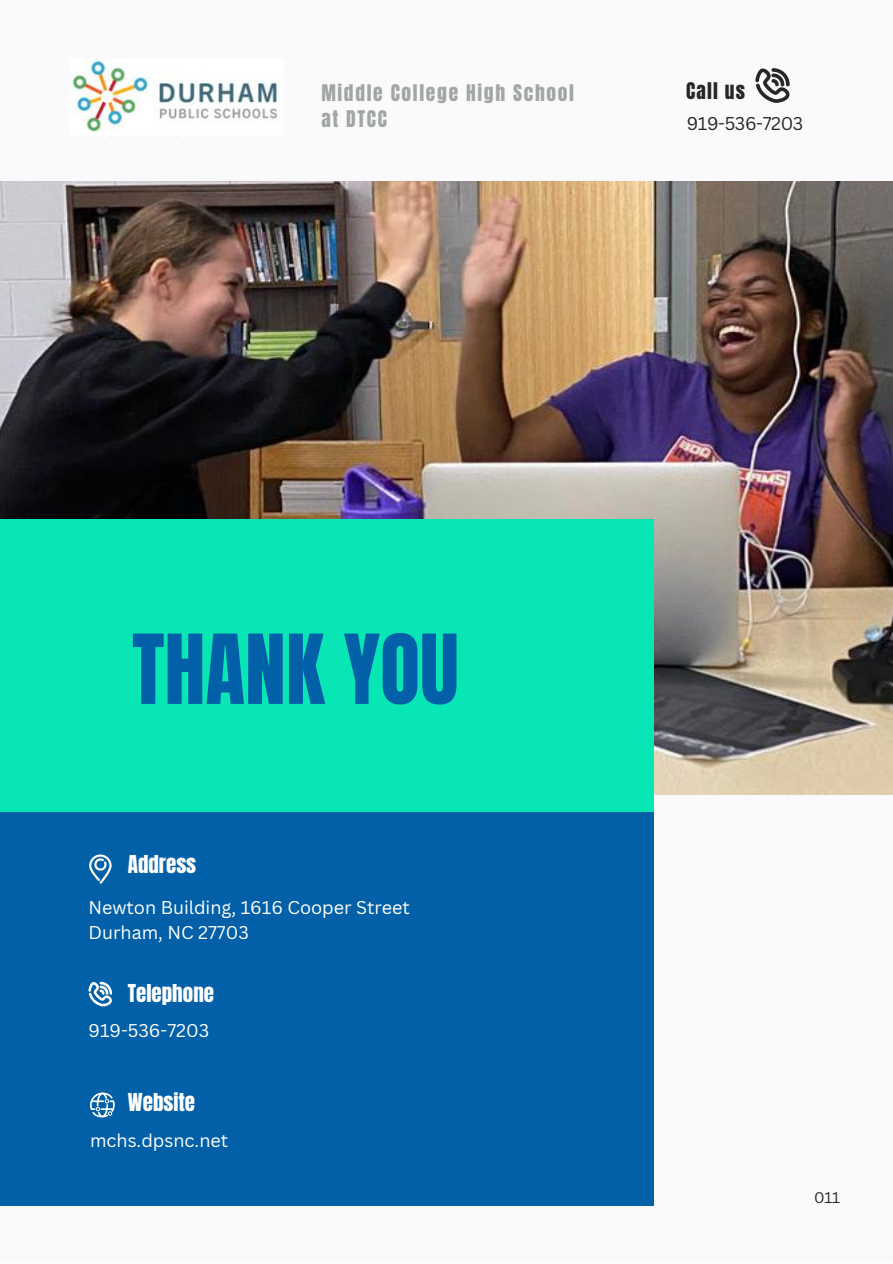
<style>
.page{position:relative;width:893px;height:1264px;background:#fff}
.page>*{position:absolute;margin:0;border:0;box-sizing:border-box;transform-origin:0 0}
.t1{font:81.9px "Anton";color:#0260a8}
.t2{font:21px "Anton";color:#fff}
.t3{font:19.5px "Anton";letter-spacing:.085em;color:#a2a6a6}
.t4{font:19.5px "Anton";letter-spacing:.06em;color:#272727}
.t5{font:18px/24.8px "Canva Sans";color:#fff}
.t6{font:18px "Canva Sans";letter-spacing:-.02em;color:#272727}
.t7{font:15px "Canva Sans";color:#272727}
</style>
<div class="page">
<div style="left:0;top:0;width:892px;height:1262px;background:#faf9fb"></div>
<img style="left:0;top:181px;width:892px;height:613px">
<div style="left:0;top:519px;width:654px;height:293px;background:#09e6b5"></div>
<div style="left:0;top:812px;width:654px;height:394px;background:#0260a8"></div>
<svg style="left:89px;top:854px;width:23px;height:29px"></svg>
<svg style="left:88px;top:981px;width:24px;height:25px"></svg>
<svg style="left:90px;top:1092px;width:25px;height:25px"></svg>
<svg style="left:755px;top:68px;width:34px;height:35px"></svg>
<img style="left:69px;top:58px;width:209px;height:74px">
<p class="t3" style="left:321px;top:79px;width:254px">Middle College High School</p>
<p class="t3" style="left:321px;top:105px;width:67px">at DTCC</p>
<p class="t4" style="left:686px;top:77px;width:60px">Call us</p>
<p class="t6" style="left:686px;top:111px;width:118px">919-536-7203</p>
<h1 class="t1" style="left:132px;top:610px;width:328px">THANK YOU</h1>
<p class="t2" style="left:128px;top:849px;width:70px">Address</p>
<p class="t5" style="left:88px;top:894px;width:323px">Newton Building, 1616 Cooper Street<br>Durham, NC 27703</p>
<p class="t2" style="left:128px;top:978px;width:88px">Telephone</p>
<p class="t5" style="left:88px;top:1017px;width:122px">919-536-7203</p>
<p class="t2" style="left:128px;top:1087px;width:69px">Website</p>
<p class="t5" style="left:90px;top:1127px;width:140px">mchs.dpsnc.net</p>
<p class="t7" style="left:814px;top:1186px;width:27px">011</p>
</div>
